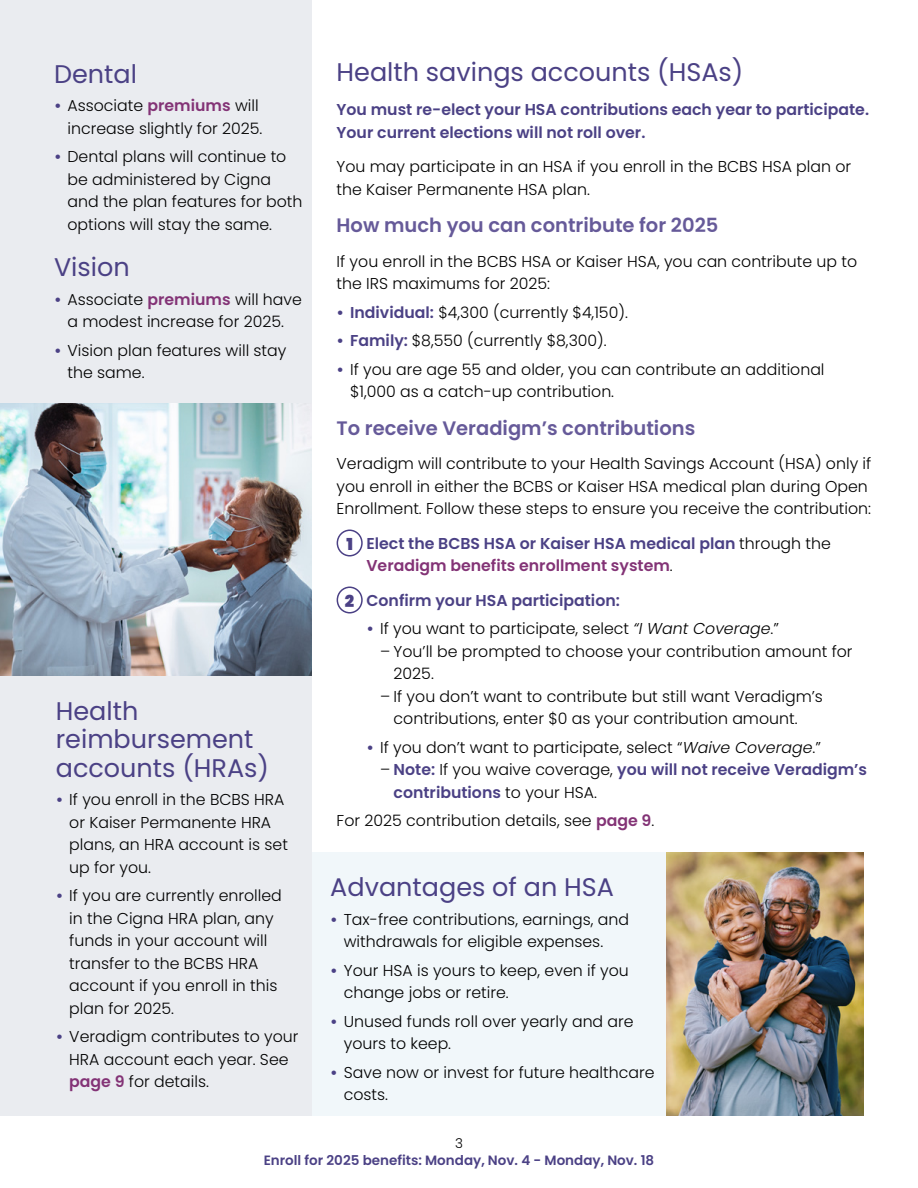
<style>
.page{position:relative;width:918px;height:1188px;background:#fff}
.page>*{position:absolute;margin:0;border:0;box-sizing:border-box;transform-origin:0 0}
.t1{font:25.5px/28.5px "Poppins";color:#4b4185}
.t2{font:600 19.5px "Poppins";color:#665a99}
.t3{font:300 15.75px/22.5px "Poppins";color:#000}
.t4{font:600 15.75px/22.5px "Poppins";color:#4b4185}
.t5{font:600 13.5px "Poppins";color:#4b4185}
.t6{font:300 13.5px "Poppins";color:#000}
.s1{font-weight:600;color:#4b4185}
.s2{font-weight:900;font-size:16.5px}
.s3{font-weight:300;color:#000}
.s4{color:#833376}
.s5{font-style:italic}
.s6{font-weight:600;color:#833376}
</style>
<div class="page">
<div style="left:311px;top:852px;width:553px;height:264px;background:#f1f7fa"></div>
<div style="left:0;top:0;width:311px;height:1116px;background:#eaecf0"></div>
<div style="left:337px;top:530px;width:26px;height:27px;border:2px solid #4b4185;border-radius:50%"></div>
<div style="left:337px;top:587px;width:26px;height:27px;border:2px solid #4b4185;border-radius:50%"></div>
<img style="left:0;top:403px;width:311px;height:273px">
<img style="left:666px;top:852px;width:198px;height:264px">
<h1 class="t1" style="left:337px;top:58px;width:408px">Health savings accounts (HSAs)</h1>
<p class="t4" style="left:337px;top:99px;width:534px">You must re-elect your HSA contributions each year to participate.<br>Your current elections will not roll over.</p>
<p class="t3" style="left:337px;top:156px;width:516px">You may participate in an HSA if you enroll in the BCBS HSA plan or the Kaiser Permanente HSA plan.</p>
<p class="t2" style="left:337px;top:214px;width:383px">How much you can contribute for 2025</p>
<p class="t3" style="left:337px;top:250px;width:522px">If you enroll in the BCBS HSA or Kaiser HSA, you can contribute up to the IRS maximums for 2025:</p>
<p class="t3" style="left:337px;top:301px;width:293px"><span class="s1">• Individual:</span> $4,300 (currently $4,150).</p>
<p class="t3" style="left:337px;top:330px;width:272px"><span class="s1">• Family:</span> $8,550 (currently $8,300).</p>
<p class="t3" style="left:350px;top:358px;width:476px;text-indent:-13px"><span class="s1">•</span> If you are age 55 and older, you can contribute an additional $1,000 as a catch-up contribution.</p>
<p class="t2" style="left:337px;top:417px;width:360px">To receive Veradigm’s contributions</p>
<p class="t3" style="left:337px;top:453px;width:536px">Veradigm will contribute to your Health Savings Account (HSA) only if you enroll in either the BCBS or Kaiser HSA medical plan during Open<br>Enrollment. Follow these steps to ensure you receive the contribution:</p>
<p class="t4" style="left:366px;top:532px;width:466px;text-indent:-20px"><span class="s2">1</span> Elect the BCBS HSA or Kaiser HSA medical plan <span class="s3">through the<br></span><span class="s4">Veradigm benefits enrollment system</span><span class="s3">.</span></p>
<p class="t4" style="left:345px;top:589px;width:276px"><span class="s2">2</span> Confirm your HSA participation:</p>
<p class="t3" style="left:367px;top:618px;width:414px"><span class="s1">•</span> If you want to participate, select <span class="s5">“I Want Coverage</span>.”</p>
<p class="t3" style="left:394px;top:640px;width:461px;text-indent:-13px">– You’ll be prompted to choose your contribution amount for<br>2025.</p>
<p class="t3" style="left:394px;top:685px;width:431px;text-indent:-13px">– If you don’t want to contribute but still want Veradigm’s contributions, enter $0 as your contribution amount.</p>
<p class="t3" style="left:367px;top:736px;width:456px"><span class="s1">•</span> If you don’t want to participate, select “<span class="s5">Waive Coverage</span>.”</p>
<p class="t4" style="left:394px;top:759px;width:475px;text-indent:-13px"><span class="s3">–</span> Note: <span class="s3">If you waive coverage,</span> you will not receive Veradigm’s contributions <span class="s3">to your HSA.</span></p>
<p class="t3" style="left:337px;top:810px;width:319px">For 2025 contribution details, see <span class="s6">page 9</span>.</p>
<h1 class="t1" style="left:54px;top:60px;width:84px">Dental</h1>
<p class="t3" style="left:54px;top:94px;width:210px;text-align:right"><span class="s1">•</span> Associate <span class="s6">premiums</span> will increase slightly for 2025.</p>
<p class="t3" style="left:67px;top:145px;width:236px;text-indent:-13px"><span class="s1">•</span> Dental plans will continue to be administered by Cigna and the plan features for both options will stay the same.</p>
<h1 class="t1" style="left:54px;top:253px;width:77px">Vision</h1>
<p class="t3" style="left:54px;top:288px;width:249px;text-align:center"><span class="s1">•</span> Associate <span class="s6">premiums</span> will have a modest increase for 2025.</p>
<p class="t3" style="left:67px;top:339px;width:220px;text-indent:-13px"><span class="s1">•</span> Vision plan features will stay the same.</p>
<h1 class="t1" style="left:56px;top:697px;width:215px">Health reimbursement accounts (HRAs)</h1>
<p class="t3" style="left:69px;top:789px;width:220px;text-indent:-13px"><span class="s1">•</span> If you enroll in the BCBS HRA or Kaiser Permanente HRA plans, an HRA account is set up for you.</p>
<p class="t3" style="left:69px;top:885px;width:214px;text-indent:-13px"><span class="s1">•</span> If you are currently enrolled in the Cigna HRA plan, any funds in your account will transfer to the BCBS HRA account if you enroll in this plan for 2025.</p>
<p class="t3" style="left:69px;top:1026px;width:231px;text-indent:-13px"><span class="s1">•</span> Veradigm contributes to your<br>HRA account each year. See <span class="s6">page 9</span> for details.</p>
<h1 class="t1" style="left:330px;top:873px;width:285px">Advantages of an HSA</h1>
<p class="t3" style="left:344px;top:908px;width:287px;text-indent:-13px"><span class="s1">•</span> Tax-free contributions, earnings, and withdrawals for eligible expenses.</p>
<p class="t3" style="left:344px;top:959px;width:286px;text-indent:-13px"><span class="s1">•</span> Your HSA is yours to keep, even if you change jobs or retire.</p>
<p class="t3" style="left:344px;top:1010px;width:291px;text-indent:-13px"><span class="s1">•</span> Unused funds roll over yearly and are yours to keep.</p>
<p class="t3" style="left:344px;top:1061px;width:312px;text-indent:-13px"><span class="s1">•</span> Save now or invest for future healthcare costs.</p>
<p class="t6" style="left:455px;top:1136px;width:9px">3</p>
<p class="t5" style="left:264px;top:1152px;width:392px">Enroll for 2025 benefits: Monday, Nov. 4 - Monday, Nov. 18</p>
</div>
